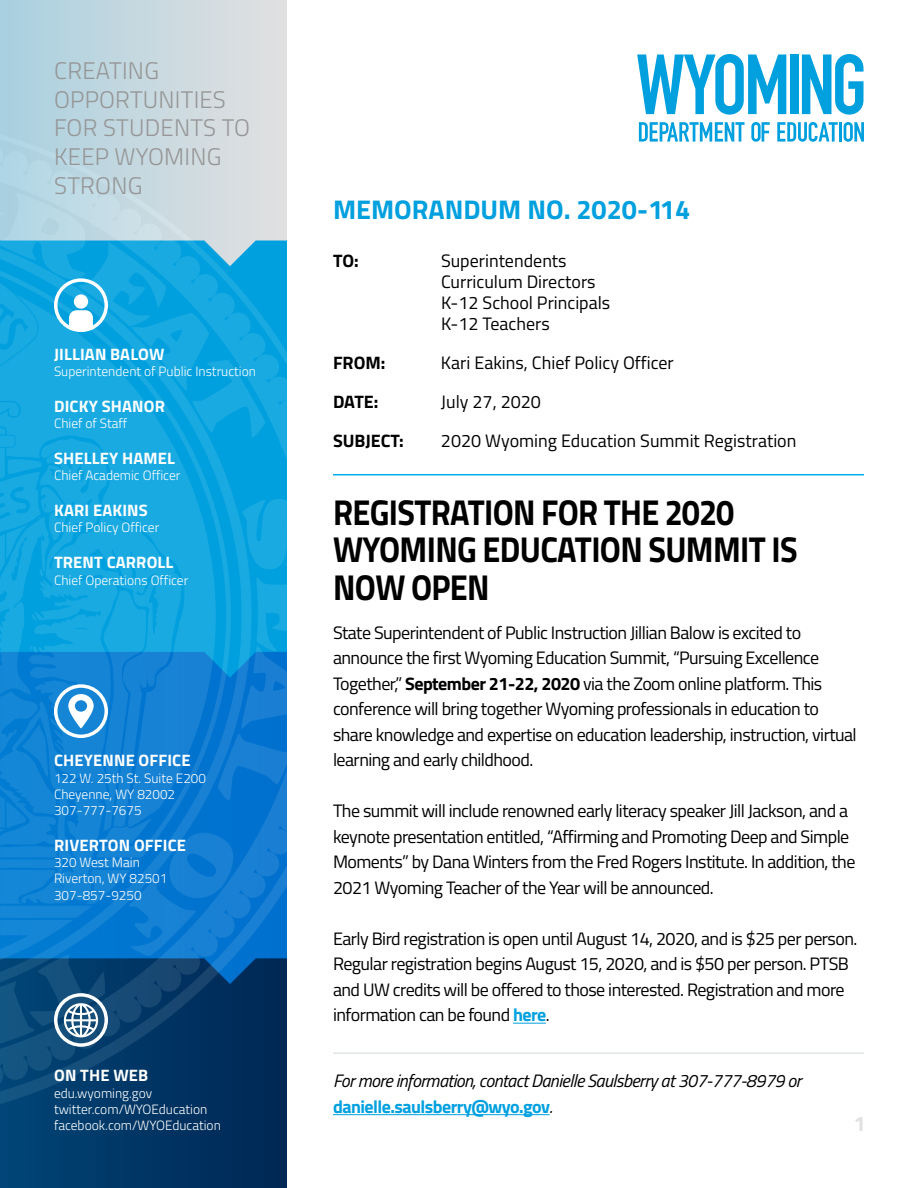
<style>
.page{position:relative;width:918px;height:1188px;background:#fff}
.page>*{position:absolute;margin:0;border:0;box-sizing:border-box;transform-origin:0 0}
.To__From__Etc{font:700 36px/37.5px "Titillium Web";letter-spacing:-.02em;color:#000;scale:.9 1}
.Section_Title{font:700 27px "Titillium Web";color:#00a0df}
.t1{font:300 24px/28.8px "Titillium Web";letter-spacing:.01em;color:#969696}
.t2{font:700 21px "Titillium Web";color:#e1e1e1}
.To__From__Etc-2{font:18px/25.5px "Titillium Web";letter-spacing:-.03em;color:#000}
.To__From__Etc-3{font:18px "Titillium Web";color:#000}
.t3{font:italic 18px/25.5px "Titillium Web";letter-spacing:-.03em;color:#000}
.To__From__Etc-4{font:700 18px "Titillium Web";color:#000}
.Sidebar_Title{font:700 16.5px "Titillium Web";letter-spacing:.01em;color:#fff}
.Sidebar_Description{font:300 13.5px "Titillium Web";color:#fff}
.s1{font-weight:700}
.s2{font-weight:700;color:#00a0df}
.s3{font-weight:700;font-style:normal;color:#00a0df}
</style>
<div class="page">
<img style="left:0;top:0;width:286px;height:1188px">
<svg style="left:54px;top:993px;width:54px;height:54px"></svg>
<svg style="left:54px;top:684px;width:54px;height:54px"></svg>
<svg style="left:54px;top:278px;width:54px;height:54px"></svg>
<svg style="left:637px;top:54px;width:149px;height:61px"></svg>
<div style="left:790px;top:55px;width:8px;height:59px;background:#00a0df"></div>
<svg style="left:802px;top:54px;width:62px;height:61px"></svg>
<svg style="left:639px;top:122px;width:106px;height:20px"></svg>
<svg style="left:751px;top:122px;width:19px;height:20px"></svg>
<svg style="left:777px;top:122px;width:61px;height:20px"></svg>
<hr style="left:839px;top:122px;width:3px;height:20px;background:#00a0df">
<svg style="left:844px;top:122px;width:20px;height:20px"></svg>
<hr style="left:333px;top:474px;width:531px;height:1px;background:#00aeef">
<hr style="left:513px;top:1023px;width:33px;height:1px;background:#00a0df">
<hr style="left:333px;top:1053px;width:531px;height:1px;background:#d6dee1">
<hr style="left:333px;top:1114px;width:217px;height:1px;background:#00a0df">
<p class="t1" style="left:54px;top:55px;width:197px">CREATING<br>OPPORTUNITIES<br>FOR STUDENTS TO<br>KEEP WYOMING<br>STRONG</p>
<p class="Sidebar_Title" style="left:54px;top:341px;width:112px">JILLIAN BALOW</p>
<p class="Sidebar_Description" style="left:54px;top:361px;width:203px">Superintendent of Public Instruction</p>
<p class="Sidebar_Title" style="left:54px;top:393px;width:112px">DICKY SHANOR</p>
<p class="Sidebar_Description" style="left:54px;top:414px;width:75px">Chief of Staff</p>
<p class="Sidebar_Title" style="left:54px;top:446px;width:122px">SHELLEY HAMEL</p>
<p class="Sidebar_Description" style="left:54px;top:466px;width:128px">Chief Academic Officer</p>
<p class="Sidebar_Title" style="left:54px;top:498px;width:95px">KARI EAKINS</p>
<p class="Sidebar_Description" style="left:54px;top:518px;width:107px">Chief Policy Officer</p>
<p class="Sidebar_Title" style="left:54px;top:550px;width:121px">TRENT CARROLL</p>
<p class="Sidebar_Description" style="left:54px;top:570px;width:136px">Chief Operations Officer</p>
<p class="Sidebar_Title" style="left:54px;top:748px;width:138px">CHEYENNE OFFICE</p>
<p class="Sidebar_Description" style="left:54px;top:768px;width:154px">122 W. 25th St. Suite E200</p>
<p class="Sidebar_Description" style="left:54px;top:784px;width:123px">Cheyenne, WY 82002</p>
<p class="Sidebar_Description" style="left:54px;top:801px;width:89px">307-777-7675</p>
<p class="Sidebar_Title" style="left:54px;top:833px;width:133px">RIVERTON OFFICE</p>
<p class="Sidebar_Description" style="left:54px;top:853px;width:87px">320 West Main</p>
<p class="Sidebar_Description" style="left:54px;top:869px;width:115px">Riverton, WY 82501</p>
<p class="Sidebar_Description" style="left:54px;top:885px;width:89px">307-857-9250</p>
<h1 class="Section_Title" style="left:333px;top:189px;width:359px">MEMORANDUM NO. 2020-114</h1>
<p class="To__From__Etc-4" style="left:333px;top:247px;width:27px">TO:</p>
<p class="To__From__Etc-3" style="left:441px;top:247px;width:127px">Superintendents</p>
<p class="To__From__Etc-3" style="left:441px;top:268px;width:156px">Curriculum Directors</p>
<p class="To__From__Etc-3" style="left:441px;top:289px;width:171px">K-12 School Principals</p>
<p class="To__From__Etc-3" style="left:441px;top:310px;width:110px">K-12 Teachers</p>
<p class="To__From__Etc-4" style="left:333px;top:349px;width:54px">FROM:</p>
<p class="To__From__Etc-3" style="left:441px;top:349px;width:234px">Kari Eakins, Chief Policy Officer</p>
<p class="To__From__Etc-4" style="left:333px;top:388px;width:47px">DATE:</p>
<p class="To__From__Etc-3" style="left:441px;top:388px;width:102px">July 27, 2020</p>
<p class="To__From__Etc-4" style="left:333px;top:427px;width:72px">SUBJECT:</p>
<p class="To__From__Etc-3" style="left:441px;top:427px;width:357px">2020 Wyoming Education Summit Registration</p>
<p class="To__From__Etc" style="left:333px;top:492px;width:518px">REGISTRATION FOR THE 2020<br>WYOMING EDUCATION SUMMIT IS<br>NOW OPEN</p>
<p class="To__From__Etc-2" style="left:333px;top:619px;width:525px">State Superintendent of Public Instruction Jillian Balow is excited to announce the first Wyoming Education Summit, “Pursuing Excellence Together,” <span class="s1">September 21-22, 2020</span> via the Zoom online platform. This conference will bring together Wyoming professionals in education to share knowledge and expertise on education leadership, instruction, virtual learning and early childhood.</p>
<p class="To__From__Etc-2" style="left:333px;top:798px;width:524px">The summit will include renowned early literacy speaker Jill Jackson, and a keynote presentation entitled, “Affirming and Promoting Deep and Simple Moments” by Dana Winters from the Fred Rogers Institute. In addition, the 2021 Wyoming Teacher of the Year will be announced.</p>
<p class="To__From__Etc-2" style="left:333px;top:925px;width:526px">Early Bird registration is open until August 14, 2020, and is $25 per person.<br>Regular registration begins August 15, 2020, and is $50 per person. PTSB and UW credits will be offered to those interested. Registration and more information can be found <span class="s2">here</span>.</p>
<p class="Sidebar_Title" style="left:54px;top:1063px;width:96px">ON THE WEB</p>
<p class="Sidebar_Description" style="left:54px;top:1083px;width:100px">edu.wyoming.gov</p>
<p class="Sidebar_Description" style="left:54px;top:1099px;width:155px">twitter.com/WYOEducation</p>
<p class="Sidebar_Description" style="left:54px;top:1116px;width:168px">facebook.com/WYOEducation</p>
<p class="t2" style="left:854px;top:1107px;width:13px">1</p>
<p class="t3" style="left:333px;top:1068px;width:470px">For more information, contact Danielle Saulsberry at 307-777-8979 or <span class="s3">danielle.saulsberry@wyo.gov</span>.</p>
</div>
